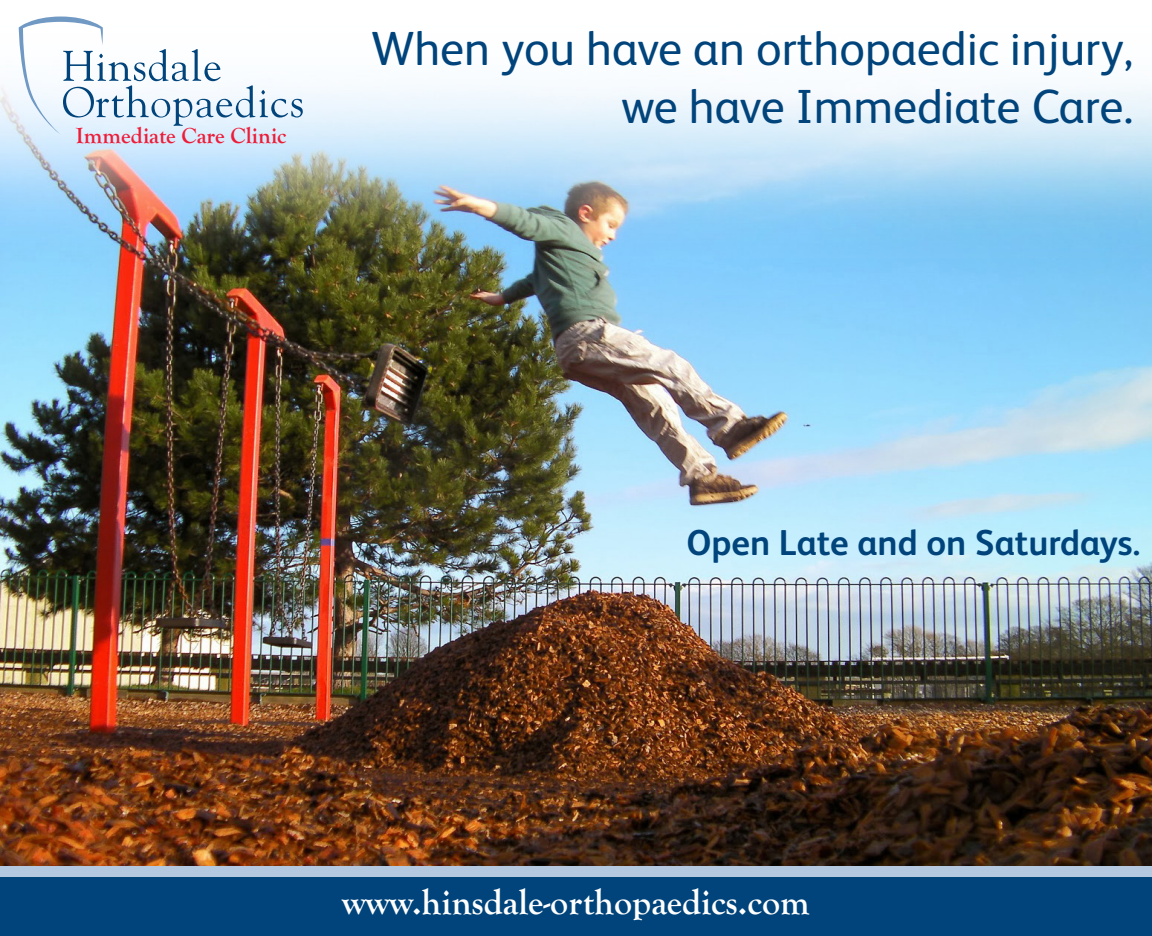
<style>
.page{position:relative;width:1152px;height:936px;background:#fff}
.page>*{position:absolute;margin:0;border:0;box-sizing:border-box;transform-origin:0 0}
.t1{font:48px "FS Albert";color:#00447b}
.t2{font:700 36px "Goudy Old Style T";color:#fff}
.t3{font:700 36px "FS Albert";color:#00447b}
.t4{font:700 22.8px "Goudy Old Style T";color:#ed1d39}
</style>
<div class="page">
<div style="left:0;top:852px;width:1152px;height:28px;background:#b4c9e0"></div>
<img style="left:0;top:16px;width:1152px;height:850px">
<svg style="left:19px;top:17px;width:284px;height:118px"></svg>
<div style="left:0;top:877px;width:1152px;height:59px;background:#00447b"></div>
<p class="t4" style="left:76px;top:123px;width:212px">Immediate Care Clinic</p>
<p class="t1" style="left:371px;top:17px;width:763px">When you have an orthopaedic injury,</p>
<p class="t1" style="left:622px;top:75px;width:513px">we have Immediate Care.</p>
<p class="t3" style="left:686px;top:518px;width:455px">Open Late and on Saturdays.</p>
<p class="t2" style="left:342px;top:882px;width:469px">www.hinsdale-orthopaedics.com</p>
</div>
